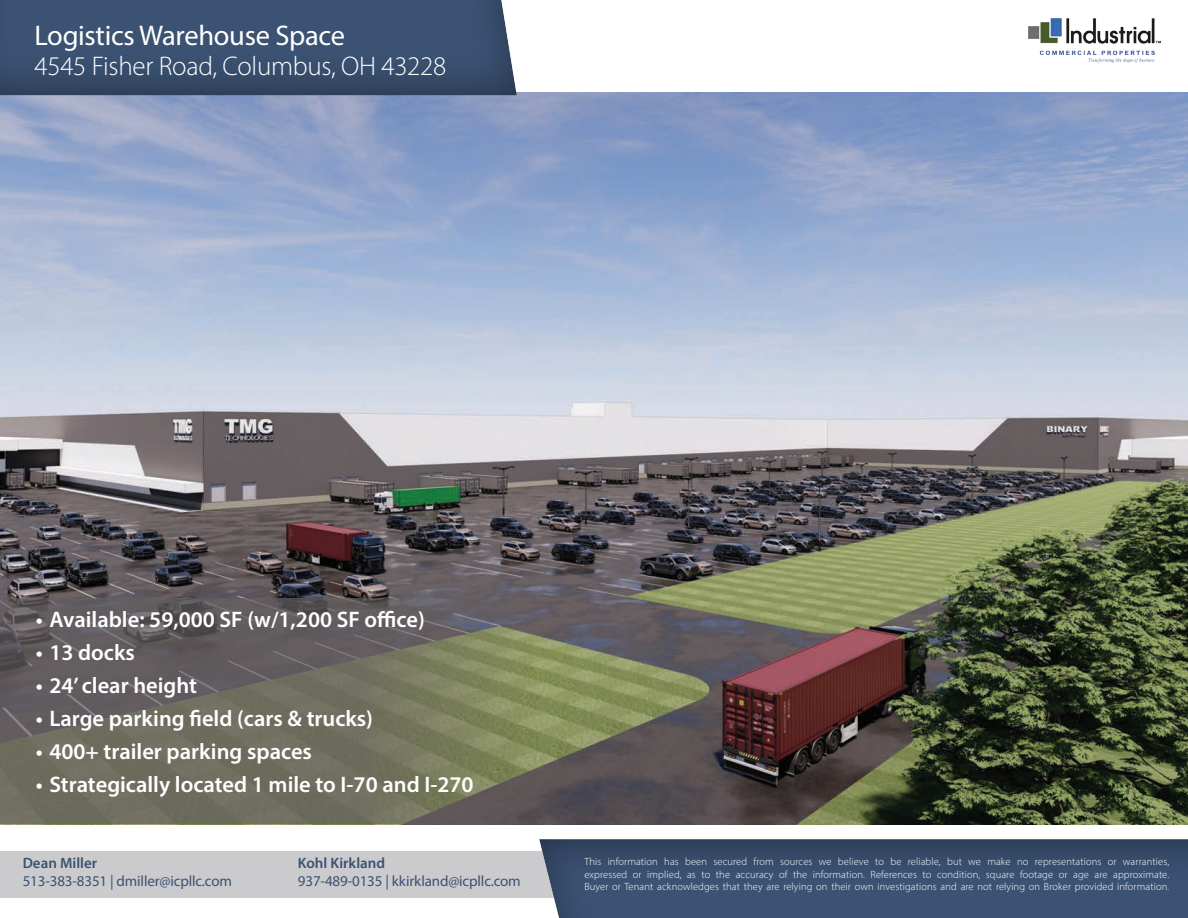
<style>
.page{position:relative;width:1188px;height:918px;background:#fff}
.page>*{position:absolute;margin:0;border:0;box-sizing:border-box;transform-origin:0 0}
.t1{font:28.5px "Myriad Pro";letter-spacing:-.01em;color:#fff}
.t2{font:300 27px "Myriad Pro";letter-spacing:-.01em;color:#fff}
.t3{font:600 22.5px "Myriad Pro";color:#fff}
.t4{font:15px "Myriad Pro";letter-spacing:-.01em;color:#3b5273}
.t5{font:600 15px "Myriad Devanagari";color:#3b5273}
.t6{font:300 10.5px/12.6px "Myriad Pro";letter-spacing:.01em;color:#fff;text-align:justify}
.s1{font-size:9px}
</style>
<div class="page">
<img style="left:0;top:92px;width:1188px;height:732px">
<div style="left:0;top:852px;width:1188px;height:46px;background:#cbcbcd"></div>
<div style="left:537px;top:835px;width:651px;height:83px;background:#231f20;opacity:.5"></div>
<svg style="left:0;top:599px;width:539px;height:225px;background:#6c6a5e"></svg>
<img style="left:1028px;top:18px;width:133px;height:45px">
<div style="left:0;top:0;width:520px;height:99px;background:#231f20;opacity:.5"></div>
<h1 class="t1" style="left:35px;top:18px;width:312px">Logistics Warehouse Space</h1>
<h2 class="t2" style="left:35px;top:50px;width:413px">4545 Fisher Road, Columbus, OH 43228</h2>
<h3 class="t3" style="left:36px;top:605px;width:391px">• Available: 59,000 SF (w/1,200 SF office)</h3>
<h3 class="t3" style="left:36px;top:638px;width:100px">• 13 docks</h3>
<h3 class="t3" style="left:36px;top:671px;width:163px">• 24’ clear height</h3>
<h3 class="t3" style="left:36px;top:704px;width:339px">• Large parking field (cars &amp; trucks)</h3>
<h3 class="t3" style="left:36px;top:737px;width:278px">• 400+ trailer parking spaces</h3>
<h3 class="t3" style="left:36px;top:770px;width:439px">• Strategically located 1 mile to I-70 and I-270</h3>
<h3 class="t5" style="left:23px;top:854px;width:76px">Dean Miller</h3>
<h3 class="t4" style="left:23px;top:872px;width:211px">513-383-8351 | dmiller@icpllc.com</h3>
<h3 class="t5" style="left:298px;top:854px;width:89px">Kohl Kirkland</h3>
<h3 class="t4" style="left:298px;top:872px;width:224px">937-489-0135 | kkirkland@icpllc.com</h3>
<p class="t6" style="left:584px;top:855px;width:586px">This information has been secured from sources we believe to be reliable, but we make no representations or warranties, expressed or implied, as to the accuracy of the information. References to condition, square footage or age are approximate.<br>Buyer or Tenant acknowledges that they are relying on their own investigations and are not relying on Broker provided information<span class="s1">.</span></p>
</div>
